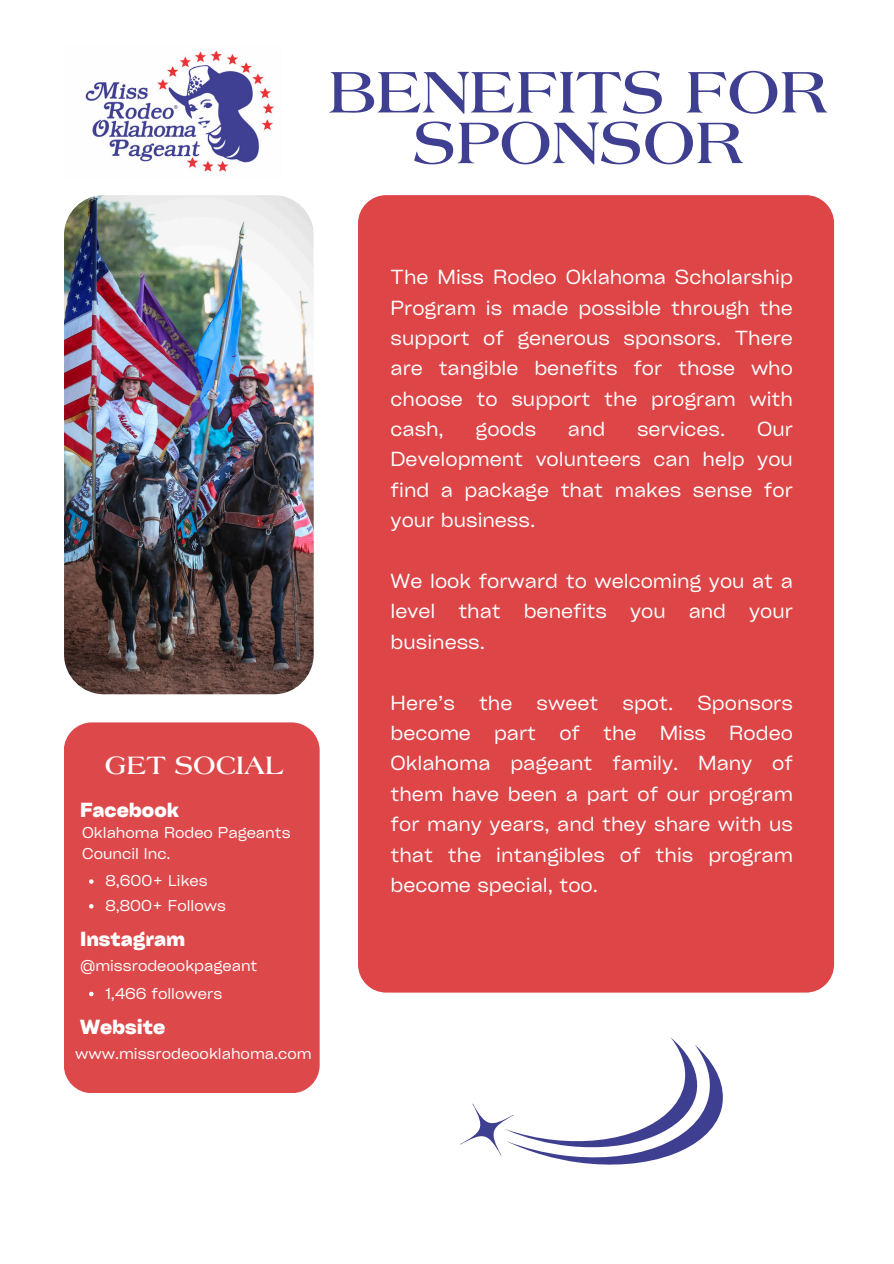
<style>
.page{position:relative;width:894px;height:1264px;background:#fff}
.page>*{position:absolute;margin:0;border:0;box-sizing:border-box;transform-origin:0 0}
.t1{font:700 63px/50.7px "Laguna";color:#3f3f91;text-align:center}
.t2{font:700 27px "Laguna";color:#fff}
.t3{font:19.5px/30.3px "Cy Grotesk Key";color:#fff;text-align:justify}
.t4{font:700 19.5px "Cy Grotesk Key";color:#fff}
.t5{font:15px/20.2px "Cy Grotesk Key";color:#fff}
</style>
<div class="page">
<div style="left:64px;top:722px;width:255px;height:371px;background:#dd494b;border-radius:28px"></div>
<img style="left:64px;top:195px;width:249px;height:499px;border-radius:40px">
<div style="left:358px;top:195px;width:475px;height:797px;background:#dd4547;border-radius:28px"></div>
<img style="left:85px;top:50px;width:189px;height:122px">
<svg style="left:460px;top:1038px;width:263px;height:127px"></svg>
<svg style="left:89px;top:879px;width:4px;height:4px"></svg>
<svg style="left:89px;top:904px;width:4px;height:4px"></svg>
<svg style="left:89px;top:991px;width:4px;height:5px"></svg>
<p class="t1" style="left:328px;top:70px;width:500px">BENEFITS FOR<br>SPONSOR</p>
<p class="t2" style="left:105px;top:754px;width:180px">GET SOCIAL</p>
<h3 class="t4" style="left:80px;top:797px;width:100px">Facebook</h3>
<h3 class="t5" style="left:82px;top:822px;width:210px">Oklahoma Rodeo Pageants<br>Council Inc.</h3>
<h1 class="t5" style="left:105px;top:869px;width:104px">8,600+ Likes</h1>
<p class="t5" style="left:105px;top:894px;width:122px">8,800+ Follows</p>
<p class="t4" style="left:80px;top:926px;width:107px">Instagram</p>
<p class="t5" style="left:80px;top:955px;width:179px">@missrodeookpageant</p>
<h2 class="t5" style="left:105px;top:982px;width:118px">1,466 followers</h2>
<h4 class="t4" style="left:80px;top:1014px;width:87px">Website</h4>
<h4 class="t5" style="left:75px;top:1042px;width:238px">www.missrodeooklahoma.com</h4>
<p class="t3" style="left:390px;top:261px;width:404px">The Miss Rodeo Oklahoma Scholarship Program is made possible through the support of generous sponsors. There are tangible benefits for those who choose to support the program with cash,</p>
<p class="t3" style="left:390px;top:413px;width:404px;text-indent:366px">Our Development volunteers can help you find a package that makes sense for your business.</p>
<p class="t3" style="left:475px;top:413px;width:62px">goods</p>
<p class="t3" style="left:568px;top:413px;width:39px">and</p>
<p class="t3" style="left:637px;top:413px;width:90px">services.</p>
<h3 class="t3" style="left:390px;top:565px;width:404px">We look forward to welcoming you at a level that benefits you and your business.</h3>
<p class="t3" style="left:390px;top:686px;width:404px">Here’s the sweet spot. Sponsors become part of the Miss Rodeo Oklahoma pageant family. Many of them have been a part of our program for many years, and they share with us that the intangibles of this program become special, too.</p>
</div>
